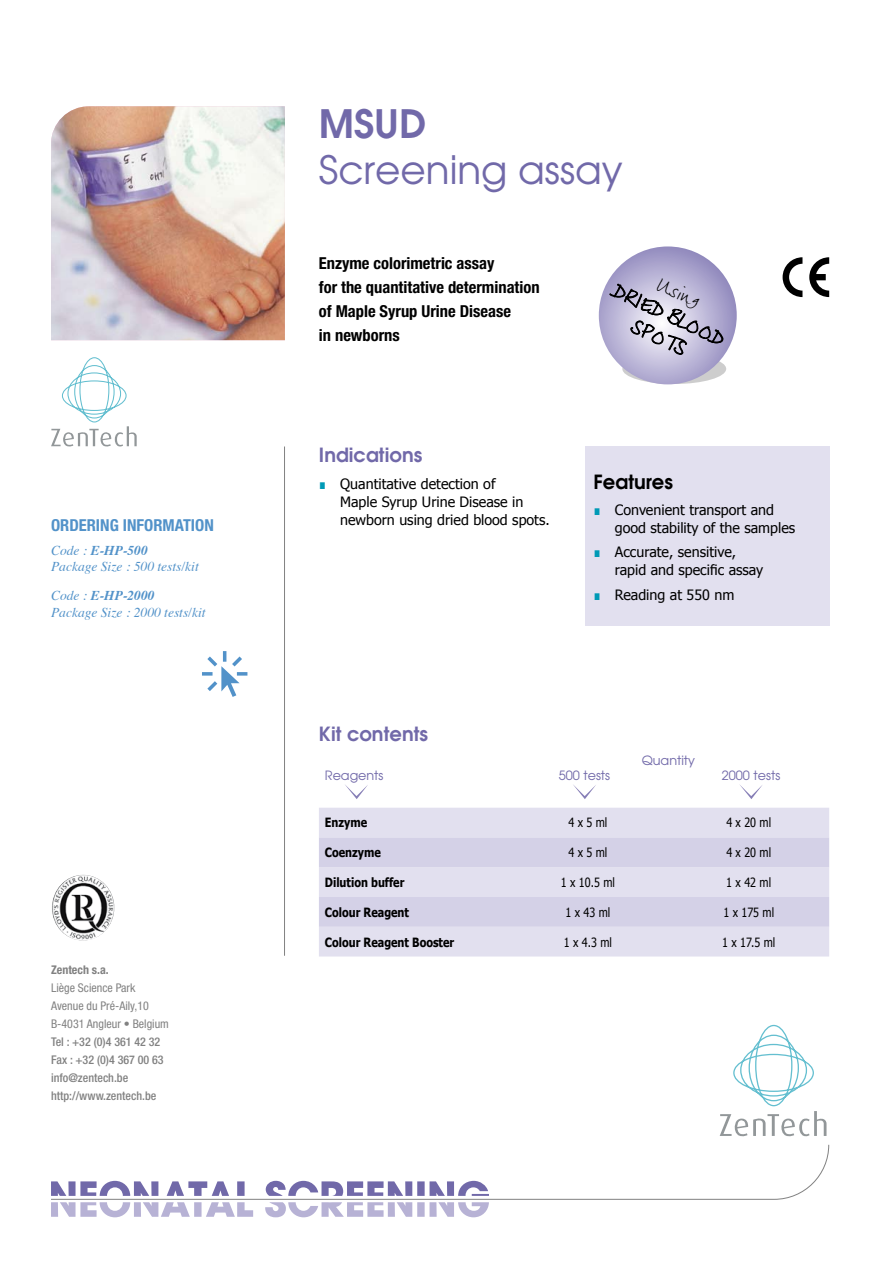
<style>
.page{position:relative;width:893px;height:1263px;background:#fff}
.page>*{position:absolute;margin:0;border:0;box-sizing:border-box;transform-origin:0 0}
.t1{font:39px "Avant Garde";color:#7169a9}
.t2{font:600 39px "Avant Garde";color:#7169a9}
.t3{font:600 19.5px "Avant Garde";color:#7169a9}
.t4{font:600 19.5px "Avant Garde";color:#000}
.t5{font:17.55px/24.8px "lizzielongstocking";color:#000;text-align:center}
.t6{font:700 condensed 16.5px/24px "Helvetica Neue LT Std";color:#000}
.t7{font:700 condensed 16.5px "Helvetica Neue LT Std";color:#5292c9}
.t8{font:14.25px/18px "Tahoma";color:#000}
.t9{font:italic 13.5px/16.2px "Times";color:#5292c9}
.t10{font:12.75px "Tahoma";color:#000;scale:.85 1}
.t11{font:700 12.75px "Tahoma";color:#000;scale:.85 1}
.t12{font:12.75px "Avant Garde";color:#7169a9}
.t13{font:500 condensed 12px/18px "Helvetica Neue LT Std";color:#818181}
.t14{font:condensed 12px/18px "Helvetica Neue LT Std";color:#818181}
.t15{font:700 condensed 12px "Helvetica Neue LT Std";color:#818181}
.s1{font-weight:700}
.s2{color:#009ab6}
</style>
<div class="page">
<svg style="left:720px;top:1025px;width:106px;height:111px"></svg>
<img style="left:51px;top:106px;width:234px;height:234px">
<svg style="left:783px;top:257px;width:19px;height:40px"></svg>
<svg style="left:809px;top:257px;width:20px;height:40px"></svg>
<hr style="left:284px;top:446px;width:1px;height:510px;background:#818181">
<img style="left:52px;top:875px;width:62px;height:65px">
<svg style="left:202px;top:651px;width:45px;height:46px"></svg>
<svg style="left:51px;top:1144px;width:778px;height:73px"></svg>
<svg style="left:345px;top:785px;width:23px;height:14px"></svg>
<svg style="left:573px;top:785px;width:23px;height:14px"></svg>
<svg style="left:739px;top:784px;width:23px;height:15px"></svg>
<div style="left:319px;top:808px;width:510px;height:148px;background:#e2e0ef"></div>
<svg style="left:319px;top:837px;width:510px;height:90px;background:#d8d6e9"></svg>
<div style="left:585px;top:446px;width:244px;height:180px;background:#e2e0ef"></div>
<svg style="left:51px;top:357px;width:86px;height:89px"></svg>
<svg style="left:622px;top:354px;width:104px;height:30px"></svg>
<svg style="left:599px;top:246px;width:138px;height:138px;background:#aba5cd"></svg>
<svg style="left:609px;top:283px;width:115px;height:74px;background:#b2aec6"></svg>
<p class="t7" style="left:51px;top:515px;width:164px">ORDERING INFORMATION</p>
<p class="t9" style="left:51px;top:542px;width:149px">Code : <span class="s1">E-HP-500<br></span>Package Size : 500 tests/kit</p>
<p class="t9" style="left:51px;top:587px;width:156px">Code : <span class="s1">E-HP-2000<br></span>Package Size : 2000 tests/kit</p>
<p class="t15" style="left:51px;top:962px;width:59px">Zentech s.a.</p>
<p class="t14" style="left:51px;top:978px;width:119px">Liège Science Park<br>Avenue du Pré-Aily,10<br>B-4031 Angleur • Belgium</p>
<p class="t13" style="left:51px;top:1032px;width:114px">Tel : +32 (0)4 361 42 32<br>Fax : +32 (0)4 367 00 63 info@zentech.be http://www.zentech.be</p>
<h1 class="t2" style="left:319px;top:98px;width:109px">MSUD</h1>
<h1 class="t1" style="left:319px;top:146px;width:305px">Screening assay</h1>
<p class="t6" style="left:319px;top:251px;width:222px">Enzyme colorimetric assay<br>for the quantitative determination of Maple Syrup Urine Disease<br>in newborns</p>
<p class="t5" style="left:631px;top:257px;width:122px;rotate:25deg">Using<br>DRIED BLOOD<br>SPOTS</p>
<h2 class="t3" style="left:319px;top:442px;width:105px">Indications</h2>
<p class="t8" style="left:340px;top:474px;width:211px;text-indent:-21px"><span class="s2">∎</span> Quantitative detection of<br>Maple Syrup Urine Disease in newborn using dried blood spots.</p>
<h2 class="t4" style="left:594px;top:468px;width:81px">Features</h2>
<p class="t8" style="left:615px;top:500px;width:182px;text-indent:-21px"><span class="s2">∎</span> Convenient transport and good stability of the samples</p>
<p class="t8" style="left:615px;top:543px;width:150px;text-indent:-21px"><span class="s2">∎</span> Accurate, sensitive, rapid and specific assay</p>
<p class="t8" style="left:594px;top:585px;width:142px"><span class="s2">∎</span> Reading at 550 nm</p>
<h2 class="t3" style="left:319px;top:721px;width:111px">Kit contents</h2>
<p class="t12" style="left:642px;top:752px;width:55px">Quantity</p>
<p class="t12" style="left:325px;top:767px;width:60px">Reagents</p>
<p class="t12" style="left:559px;top:767px;width:53px">500 tests</p>
<p class="t12" style="left:722px;top:767px;width:60px">2000 tests</p>
<p class="t11" style="left:325px;top:814px;width:51px">Enzyme</p>
<p class="t10" style="left:568px;top:814px;width:47px">4 x 5 ml</p>
<p class="t10" style="left:726px;top:814px;width:54px">4 x 20 ml</p>
<p class="t11" style="left:325px;top:844px;width:67px">Coenzyme</p>
<p class="t10" style="left:568px;top:844px;width:47px">4 x 5 ml</p>
<p class="t10" style="left:726px;top:844px;width:54px">4 x 20 ml</p>
<p class="t11" style="left:325px;top:873px;width:95px">Dilution buffer</p>
<p class="t10" style="left:561px;top:874px;width:65px">1 x 10.5 ml</p>
<p class="t10" style="left:726px;top:874px;width:54px">1 x 42 ml</p>
<p class="t11" style="left:325px;top:903px;width:101px">Colour Reagent</p>
<p class="t10" style="left:565px;top:903px;width:54px">1 x 43 ml</p>
<p class="t10" style="left:723px;top:903px;width:61px">1 x 175 ml</p>
<p class="t11" style="left:325px;top:933px;width:154px">Colour Reagent Booster</p>
<p class="t10" style="left:564px;top:933px;width:58px">1 x 4.3 ml</p>
<p class="t10" style="left:722px;top:933px;width:64px">1 x 17.5 ml</p>
</div>
